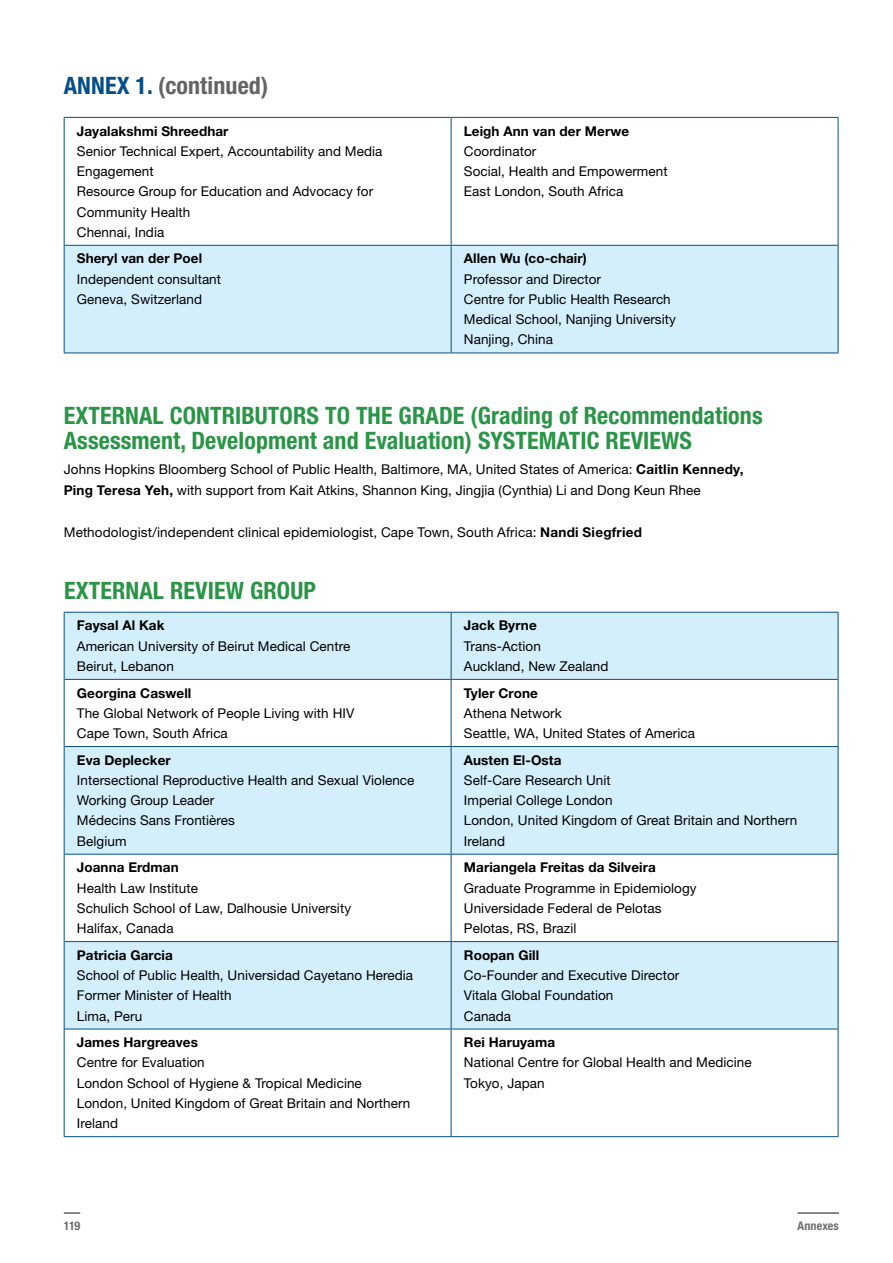
<style>
.page{position:relative;width:893px;height:1263px;background:#fff}
.page>*{position:absolute;margin:0;border:0;box-sizing:border-box;transform-origin:0 0}
.Heading_level_1__GRE{font:700 condensed 24px/25.5px "Helvetica Neue LT Std";letter-spacing:.005em;color:#2a9546}
.Heading_level_1__GRE-2{font:700 condensed 24px "Helvetica Neue LT Std";letter-spacing:.005em;color:#636466}
.text_style{font:13.5px/20.2px "Helvetica Neue LT Std";letter-spacing:.005em;color:#000}
.Main_Text{font:13.5px/21px "Helvetica Neue LT Std";letter-spacing:.01em;color:#000}
.text_style-2{font:700 13.5px "Helvetica Neue LT Std";letter-spacing:.005em;color:#000}
.t1{font:700 condensed 12px "Helvetica Neue LT Std";letter-spacing:.005em;color:#6d6e71}
.s1{color:#064e85}
.s2{font-weight:700}
</style>
<div class="page">
<svg style="left:64px;top:1212px;width:16px;height:2px"></svg>
<hr style="left:797px;top:1212px;width:42px;height:2px;background:#636466">
<div style="left:65px;top:246px;width:773px;height:107px;background:#d4effc"></div>
<hr style="left:64px;top:117px;width:387px;height:1px;background:#064e85">
<hr style="left:451px;top:117px;width:387px;height:1px;background:#064e85">
<hr style="left:65px;top:245px;width:386px;height:1px;background:#064e85">
<hr style="left:451px;top:245px;width:387px;height:1px;background:#064e85">
<hr style="left:451px;top:246px;width:1px;height:107px;background:#064e85">
<hr style="left:451px;top:118px;width:1px;height:127px;background:#064e85">
<hr style="left:64px;top:118px;width:1px;height:127px;background:#064e85">
<hr style="left:838px;top:118px;width:1px;height:127px;background:#064e85">
<hr style="left:64px;top:245px;width:1px;height:108px;background:#064e85">
<hr style="left:838px;top:246px;width:1px;height:107px;background:#064e85">
<hr style="left:64px;top:353px;width:387px;height:1px;background:#064e85">
<hr style="left:451px;top:353px;width:387px;height:1px;background:#064e85">
<svg style="left:65px;top:613px;width:773px;height:416px;fill:#d4effc"></svg>
<hr style="left:64px;top:612px;width:387px;height:1px;background:#064e85">
<hr style="left:451px;top:612px;width:387px;height:1px;background:#064e85">
<hr style="left:838px;top:613px;width:1px;height:66px;background:#064e85">
<hr style="left:838px;top:747px;width:1px;height:107px;background:#064e85">
<hr style="left:838px;top:942px;width:1px;height:87px;background:#064e85">
<hr style="left:64px;top:613px;width:1px;height:66px;background:#064e85">
<hr style="left:64px;top:679px;width:1px;height:67px;background:#064e85">
<hr style="left:838px;top:680px;width:1px;height:66px;background:#064e85">
<hr style="left:64px;top:746px;width:1px;height:108px;background:#064e85">
<hr style="left:64px;top:854px;width:1px;height:87px;background:#064e85">
<hr style="left:838px;top:854px;width:1px;height:87px;background:#064e85">
<hr style="left:64px;top:941px;width:1px;height:88px;background:#064e85">
<hr style="left:64px;top:1029px;width:1px;height:107px;background:#064e85">
<hr style="left:838px;top:1029px;width:1px;height:107px;background:#064e85">
<hr style="left:451px;top:613px;width:1px;height:66px;background:#064e85">
<hr style="left:65px;top:679px;width:386px;height:1px;background:#064e85">
<hr style="left:451px;top:679px;width:387px;height:1px;background:#064e85">
<hr style="left:65px;top:746px;width:386px;height:1px;background:#064e85">
<hr style="left:451px;top:746px;width:387px;height:1px;background:#064e85">
<hr style="left:451px;top:747px;width:1px;height:107px;background:#064e85">
<hr style="left:65px;top:854px;width:386px;height:1px;background:#064e85">
<hr style="left:451px;top:854px;width:387px;height:1px;background:#064e85">
<hr style="left:65px;top:941px;width:386px;height:1px;background:#064e85">
<hr style="left:451px;top:941px;width:387px;height:1px;background:#064e85">
<hr style="left:451px;top:942px;width:1px;height:87px;background:#064e85">
<hr style="left:65px;top:1029px;width:386px;height:1px;background:#064e85">
<hr style="left:451px;top:1029px;width:387px;height:1px;background:#064e85">
<hr style="left:64px;top:1136px;width:387px;height:1px;background:#064e85">
<hr style="left:451px;top:1136px;width:387px;height:1px;background:#064e85">
<hr style="left:451px;top:680px;width:1px;height:66px;background:#064e85">
<hr style="left:451px;top:854px;width:1px;height:87px;background:#064e85">
<hr style="left:451px;top:1029px;width:1px;height:107px;background:#064e85">
<p class="Heading_level_1__GRE-2" style="left:64px;top:71px;width:206px"><span class="s1">ANNEX 1.</span> (continued)</p>
<p class="text_style-2" style="left:77px;top:122px;width:153px">Jayalakshmi Shreedhar</p>
<p class="text_style" style="left:77px;top:141px;width:307px">Senior Technical Expert, Accountability and Media<br>Engagement</p>
<p class="text_style" style="left:77px;top:181px;width:298px">Resource Group for Education and Advocacy for<br>Community Health</p>
<p class="text_style" style="left:77px;top:222px;width:89px">Chennai, India</p>
<p class="text_style-2" style="left:77px;top:250px;width:127px">Sheryl van der Poel</p>
<p class="text_style" style="left:77px;top:269px;width:146px">Independent consultant</p>
<p class="text_style" style="left:77px;top:289px;width:127px">Geneva, Switzerland</p>
<p class="text_style-2" style="left:464px;top:122px;width:167px">Leigh Ann van der Merwe</p>
<p class="text_style" style="left:464px;top:141px;width:74px">Coordinator</p>
<p class="text_style" style="left:464px;top:161px;width:205px">Social, Health and Empowerment</p>
<p class="text_style" style="left:464px;top:181px;width:161px">East London, South Africa</p>
<p class="text_style-2" style="left:464px;top:250px;width:124px">Allen Wu (co-chair)</p>
<p class="text_style" style="left:464px;top:269px;width:139px">Professor and Director</p>
<p class="text_style" style="left:464px;top:289px;width:208px">Centre for Public Health Research</p>
<p class="text_style" style="left:464px;top:309px;width:213px">Medical School, Nanjing University</p>
<p class="text_style" style="left:464px;top:329px;width:91px">Nanjing, China</p>
<p class="Heading_level_1__GRE" style="left:64px;top:402px;width:700px">EXTERNAL CONTRIBUTORS TO THE GRADE (Grading of Recommendations<br>Assessment, Development and Evaluation) SYSTEMATIC REVIEWS</p>
<p class="Main_Text" style="left:64px;top:459px;width:681px">Johns Hopkins Bloomberg School of Public Health, Baltimore, MA, United States of America: <span class="s2">Caitlin Kennedy,<br>Ping Teresa Yeh,</span> with support from Kait Atkins, Shannon King, Jingjia (Cynthia) Li and Dong Keun Rhee</p>
<p class="Main_Text" style="left:64px;top:522px;width:580px">Methodologist/independent clinical epidemiologist, Cape Town, South Africa: <span class="s2">Nandi Siegfried</span></p>
<p class="Heading_level_1__GRE" style="left:64px;top:578px;width:253px">EXTERNAL REVIEW GROUP</p>
<p class="text_style-2" style="left:77px;top:617px;width:89px">Faysal Al Kak</p>
<p class="text_style" style="left:77px;top:635px;width:275px">American University of Beirut Medical Centre</p>
<p class="text_style" style="left:77px;top:656px;width:98px">Beirut, Lebanon</p>
<p class="text_style-2" style="left:77px;top:684px;width:116px">Georgina Caswell</p>
<p class="text_style" style="left:77px;top:703px;width:279px">The Global Network of People Living with HIV</p>
<p class="text_style" style="left:77px;top:723px;width:152px">Cape Town, South Africa</p>
<p class="text_style-2" style="left:77px;top:751px;width:95px">Eva Deplecker</p>
<p class="text_style" style="left:77px;top:770px;width:339px">Intersectional Reproductive Health and Sexual Violence<br>Working Group Leader</p>
<p class="text_style" style="left:77px;top:810px;width:160px">Médecins Sans Frontières</p>
<p class="text_style" style="left:77px;top:830px;width:51px">Belgium</p>
<p class="text_style-2" style="left:77px;top:859px;width:103px">Joanna Erdman</p>
<p class="text_style" style="left:77px;top:877px;width:123px">Health Law Institute</p>
<p class="text_style" style="left:77px;top:898px;width:276px">Schulich School of Law, Dalhousie University</p>
<p class="text_style" style="left:77px;top:918px;width:98px">Halifax, Canada</p>
<p class="text_style-2" style="left:77px;top:946px;width:97px">Patricia Garcia</p>
<p class="text_style" style="left:77px;top:965px;width:338px">School of Public Health, Universidad Cayetano Heredia</p>
<p class="text_style" style="left:77px;top:985px;width:156px">Former Minister of Health</p>
<p class="text_style" style="left:77px;top:1005px;width:67px">Lima, Peru</p>
<p class="text_style-2" style="left:77px;top:1034px;width:123px">James Hargreaves</p>
<p class="text_style" style="left:77px;top:1052px;width:129px">Centre for Evaluation</p>
<p class="text_style" style="left:77px;top:1072px;width:286px">London School of Hygiene &amp; Tropical Medicine</p>
<p class="text_style" style="left:77px;top:1093px;width:335px">London, United Kingdom of Great Britain and Northern<br>Ireland</p>
<p class="text_style-2" style="left:464px;top:617px;width:74px">Jack Byrne</p>
<p class="text_style" style="left:464px;top:635px;width:79px">Trans-Action</p>
<p class="text_style" style="left:464px;top:656px;width:146px">Auckland, New Zealand</p>
<p class="text_style-2" style="left:464px;top:684px;width:75px">Tyler Crone</p>
<p class="text_style" style="left:464px;top:703px;width:99px">Athena Network</p>
<p class="text_style" style="left:464px;top:723px;width:233px">Seattle, WA, United States of America</p>
<p class="text_style-2" style="left:464px;top:751px;width:99px">Austen El-Osta</p>
<p class="text_style" style="left:464px;top:770px;width:148px">Self-Care Research Unit</p>
<p class="text_style" style="left:464px;top:790px;width:150px">Imperial College London</p>
<p class="text_style" style="left:464px;top:810px;width:335px">London, United Kingdom of Great Britain and Northern<br>Ireland</p>
<p class="text_style-2" style="left:464px;top:859px;width:193px">Mariangela Freitas da Silveira</p>
<p class="text_style" style="left:464px;top:877px;width:234px">Graduate Programme in Epidemiology</p>
<p class="text_style" style="left:464px;top:898px;width:199px">Universidade Federal de Pelotas</p>
<p class="text_style" style="left:464px;top:918px;width:114px">Pelotas, RS, Brazil</p>
<p class="text_style-2" style="left:464px;top:946px;width:77px">Roopan Gill</p>
<p class="text_style" style="left:464px;top:965px;width:217px">Co-Founder and Executive Director</p>
<p class="text_style" style="left:464px;top:985px;width:151px">Vitala Global Foundation</p>
<p class="text_style" style="left:464px;top:1005px;width:49px">Canada</p>
<p class="text_style-2" style="left:464px;top:1034px;width:93px">Rei Haruyama</p>
<p class="text_style" style="left:464px;top:1052px;width:289px">National Centre for Global Health and Medicine</p>
<p class="text_style" style="left:464px;top:1072px;width:82px">Tokyo, Japan</p>
<p class="t1" style="left:64px;top:1218px;width:18px">119</p>
<p class="t1" style="left:797px;top:1218px;width:43px">Annexes</p>
</div>
